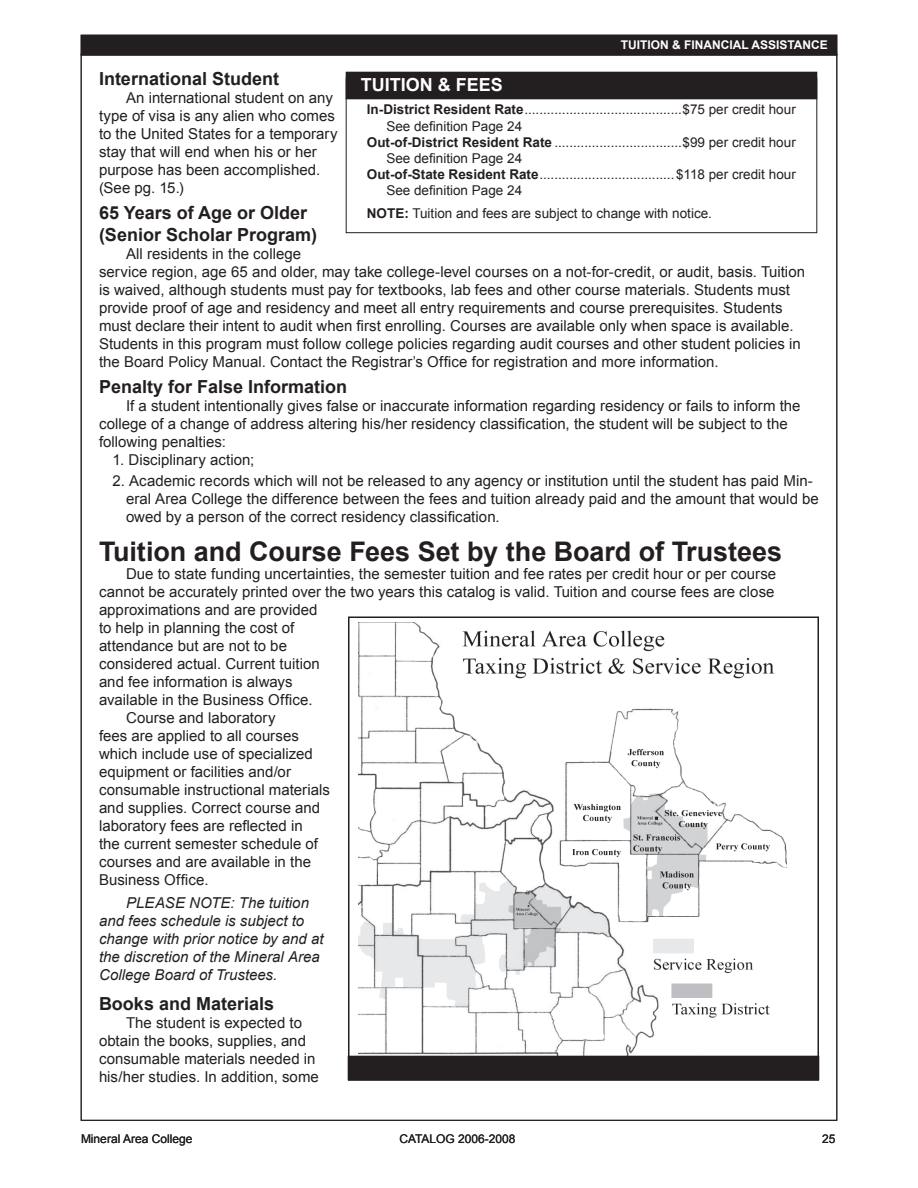
<style>
.page{position:relative;width:918px;height:1188px;background:#fff}
.page>*{position:absolute;margin:0;border:0;box-sizing:border-box;transform-origin:0 0}
.t1{font:700 27px "Arial";letter-spacing:-.005em;color:#231f20}
.t2{font:700 18px/21.6px "Arial";color:#231f20}
.t3{font:700 18px "Arial";color:#fff}
.t4{font:15px/18px "Arial";color:#231f20}
.t5{font:italic 15px/18px "Arial";color:#231f20}
.t6{font:13.5px "Arial";color:#231f20}
.t7{font:12px "Arial";color:#231f20}
.t8{font:700 12px "Arial";color:#fff}
.s1{font-weight:700}
</style>
<div class="page">
<div style="left:81px;top:35px;width:756px;height:20px;background:#231f20"></div>
<div style="left:348px;top:616px;width:471px;height:465px;border:2px solid #231f20"></div>
<img style="left:359px;top:623px;width:427px;height:433px">
<div style="left:346px;top:78px;width:471px;height:155px;border:1px solid #231f20"></div>
<div style="left:346px;top:72px;width:471px;height:27px;background:#231f20"></div>
<div style="left:348px;top:1056px;width:471px;height:24px;background:#231f20"></div>
<p class="t8" style="left:621px;top:37px;width:84px">tuition &amp; Financ</p>
<p class="t8" style="left:729px;top:37px;width:32px">ial ass</p>
<p class="t8" style="left:776px;top:37px;width:13px">istance</p>
<p class="t2" style="left:99px;top:69px;width:182px">International Student</p>
<p class="t4" style="left:99px;top:89px;width:240px;text-indent:27px">An international student on any type of visa is any alien who comes to the United States for a temporary stay that will end when his or her purpose has been accomplished. (See pg. 1 5.)</p>
<p class="t2" style="left:99px;top:203px;width:220px">65 Years of Age or Older (Senior Scholar Program)</p>
<p class="t4" style="left:99px;top:245px;width:708px;text-indent:27px">All residents in the college<br>service region, age 65 and older, may take college-level courses on a not-for-credit, or audit, basis. Tuition is waived, although students must pay for textbooks, lab fees and other course materials. Students must provide proof of age and residency and meet all entry requirements and course prerequisites. Students must declare their intent to audit when first enrolling. Courses are available only when space is available.<br>Students in this program must follow college policies regarding audit courses and other student policies in the Board Policy Manual. Contact the Registrar’s Office for registration and more information.</p>
<p class="t2" style="left:99px;top:376px;width:250px">Penalty for False Information</p>
<p class="t4" style="left:126px;top:397px;width:676px">If a student intentionally gives false or inaccurate information regarding residency or fails to inform the</p>
<p class="t4" style="left:99px;top:415px;width:690px">college of a change of address altering his/her residency classification, the student will be subject to the</p>
<p class="t4" style="left:99px;top:433px;width:128px">following penalties:</p>
<p class="t4" style="left:112px;top:451px;width:143px">1 . Disciplinary action;</p>
<p class="t4" style="left:126px;top:472px;width:694px;text-indent:-14px">2. Academic records which will not be released to any agency or institution until the student has paid Min&shy;eral Area College the difference between the fees and tuition already paid and the amount that would be owed by a person of the correct residency classification.</p>
<h1 class="t1" style="left:99px;top:534px;width:685px">Tuition and Course Fees Set by the Board of Trustees</h1>
<p class="t4" style="left:126px;top:565px;width:652px">Due to state funding uncertainties, the semester tuition and fee rates per credit hour or per course</p>
<p class="t4" style="left:99px;top:583px;width:677px">cannot be accurately printed over the two years this catalog is valid. Tuition and course fees are close</p>
<p class="t4" style="left:99px;top:601px;width:220px">approximations and are provided</p>
<p class="t4" style="left:99px;top:619px;width:197px">to help in planning the cost of</p>
<p class="t4" style="left:99px;top:637px;width:190px">attendance but are not to be</p>
<p class="t4" style="left:99px;top:655px;width:222px">considered actual. Current tuition</p>
<p class="t4" style="left:99px;top:673px;width:195px">and fee information is always</p>
<p class="t4" style="left:99px;top:691px;width:215px">available in the Business Office.</p>
<p class="t4" style="left:126px;top:709px;width:151px">Course and laboratory</p>
<p class="t4" style="left:99px;top:727px;width:201px">fees are applied to all courses</p>
<p class="t4" style="left:99px;top:745px;width:215px">which include use of specialized</p>
<p class="t4" style="left:99px;top:763px;width:194px">equipment or facilities and/or</p>
<p class="t4" style="left:99px;top:781px;width:232px">consumable instructional materials</p>
<p class="t4" style="left:99px;top:799px;width:223px">and supplies. Correct course and</p>
<p class="t4" style="left:99px;top:817px;width:205px">laboratory fees are reflected in</p>
<p class="t4" style="left:99px;top:835px;width:221px">the current semester schedule of</p>
<p class="t4" style="left:99px;top:853px;width:214px">courses and are available in the</p>
<p class="t4" style="left:99px;top:871px;width:111px">Business Office.</p>
<p class="t5" style="left:99px;top:894px;width:226px;text-indent:27px">PLEASE NOTE: The tuition and fees schedule is subject to change with prior notice by and at the discretion of the Mineral Area<br>College Board of Trustees.</p>
<p class="t2" style="left:99px;top:994px;width:177px">Books and Materials</p>
<p class="t4" style="left:99px;top:1014px;width:221px;text-indent:27px">The student is expected to obtain the books, supplies, and consumable materials needed in his/her studies. In addition, some</p>
<p class="t3" style="left:361px;top:72px;width:144px">TUITION &amp; FEES</p>
<p class="t6" style="left:367px;top:101px;width:430px"><span class="s1">In-District Resident Rate</span>..........................................$75 per credit hour</p>
<p class="t6" style="left:386px;top:117px;width:137px">See definition Page 24</p>
<p class="t6" style="left:367px;top:133px;width:430px"><span class="s1">Out-of-District Resident Rate</span> ..................................$99 per credit hour</p>
<p class="t6" style="left:386px;top:149px;width:137px">See definition Page 24</p>
<p class="t6" style="left:367px;top:166px;width:430px"><span class="s1">Out-of-State Resident Rate</span>....................................$11 8 per credit hour</p>
<p class="t6" style="left:386px;top:182px;width:137px">See definition Page 24</p>
<p class="t6" style="left:367px;top:204px;width:347px"><span class="s1">NOTE:</span> Tuition and fees are subject to change with notice.</p>
<p class="t7" style="left:81px;top:1131px;width:113px">Mineral Area College</p>
<p class="t7" style="left:399px;top:1131px;width:118px">CATALOG 2006-2008</p>
<p class="t7" style="left:822px;top:1131px;width:15px">25</p>
</div>
